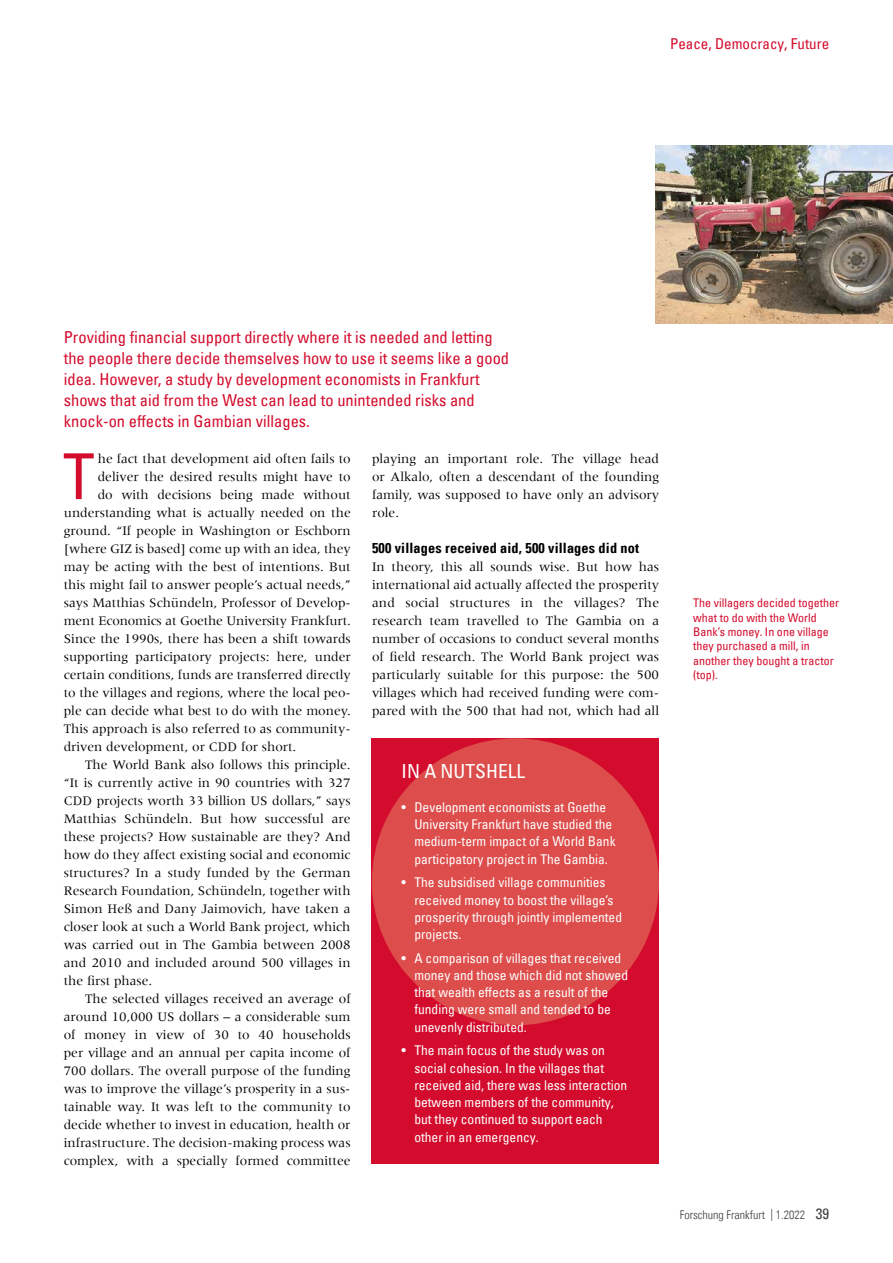
<style>
.page{position:relative;width:893px;height:1263px;background:#fff}
.page>*{position:absolute;margin:0;border:0;box-sizing:border-box;transform-origin:0 0}
.t1{font:condensed 63.3px "Univers Com 57";color:#d30b2c}
.t2{font:condensed 19.5px "Univers Com 57";color:#fff}
.t3{font:condensed 16.5px/21px "Univers Com 57";color:#d30b2c}
.t4{font:condensed 15px "Univers Com 57";color:#d30b2c}
.t5{font:14.25px "Univers Com 67 Bold Cond";letter-spacing:.01em;color:#000}
.t6{font:13.5px/18px "Meridien";color:#000;text-align:justify}
.t7{font:condensed 13.5px/17.2px "Univers Com 57";color:#fff}
.t8{font:condensed 12px/14.4px "Univers Com 57";color:#d30b2c}
.t9{font:12px "Univers Com 47 Light Cond";color:#3c3c3b}
.s1{font-family:"Univers Com 57";font-stretch:condensed;font-size:15px}
</style>
<div class="page">
<img style="left:655px;top:146px;width:238px;height:178px">
<div style="left:372px;top:738px;width:287px;height:426px;background:#d30b2c"></div>
<div style="left:372px;top:738px;width:287px;height:287px;background:#dc4d4b;border-radius:50%"></div>
<p class="t4" style="left:670px;top:34px;width:161px">Peace, Democracy, Future</p>
<p class="t3" style="left:64px;top:326px;width:447px">Providing financial support directly where it is needed and letting the people there decide themselves how to use it seems like a good idea. However, a study by development economists in Frankfurt shows that aid from the West can lead to unintended risks and knock-on effects in Gambian villages.</p>
<h1 class="t1" style="left:63px;top:436px;width:33px">T</h1>
<p class="t6" style="left:98px;top:450px;width:255px">he fact that development aid often fails to</p>
<p class="t6" style="left:98px;top:468px;width:255px">deliver the desired results might have to</p>
<p class="t6" style="left:98px;top:486px;width:255px">do with decisions being made without</p>
<p class="t6" style="left:64px;top:504px;width:289px">understanding what is actually needed on the</p>
<p class="t6" style="left:64px;top:522px;width:289px">ground. “If people in Washington or Eschborn</p>
<p class="t6" style="left:64px;top:540px;width:289px">[where GIZ is based] come up with an idea, they</p>
<p class="t6" style="left:64px;top:558px;width:289px">may be acting with the best of intentions. But</p>
<p class="t6" style="left:64px;top:576px;width:288px">this might fail to answer people’s actual needs,”</p>
<p class="t6" style="left:64px;top:594px;width:289px">says Matthias Schündeln, Professor of Develop-</p>
<p class="t6" style="left:64px;top:612px;width:289px">ment Economics at Goethe University Frankfurt.</p>
<p class="t6" style="left:64px;top:630px;width:289px">Since the 1990s, there has been a shift towards</p>
<p class="t6" style="left:64px;top:648px;width:289px">supporting participatory projects: here, under</p>
<p class="t6" style="left:64px;top:666px;width:289px">certain conditions, funds are transferred directly</p>
<p class="t6" style="left:64px;top:684px;width:289px">to the villages and regions, where the local peo-</p>
<p class="t6" style="left:64px;top:702px;width:289px">ple can decide what best to do with the money.</p>
<p class="t6" style="left:64px;top:720px;width:288px">This approach is also referred to as community-</p>
<p class="t6" style="left:64px;top:738px;width:234px">driven development, or CDD for short.</p>
<p class="t6" style="left:85px;top:756px;width:267px">The World Bank also follows this principle.</p>
<p class="t6" style="left:64px;top:774px;width:288px">“It is currently active in 90 countries with 327</p>
<p class="t6" style="left:64px;top:792px;width:288px">CDD projects worth 33 billion US dollars,” says</p>
<p class="t6" style="left:64px;top:810px;width:288px">Matthias Schündeln. But how successful are</p>
<p class="t6" style="left:64px;top:828px;width:288px">these projects? How sustainable are they? And</p>
<p class="t6" style="left:64px;top:846px;width:288px">how do they affect existing social and economic</p>
<p class="t6" style="left:64px;top:864px;width:288px">structures? In a study funded by the German</p>
<p class="t6" style="left:64px;top:882px;width:288px">Research Foundation, Schündeln, together with</p>
<p class="t6" style="left:64px;top:900px;width:288px">Simon Heß and Dany Jaimovich, have taken a</p>
<p class="t6" style="left:64px;top:918px;width:288px">closer look at such a World Bank project, which</p>
<p class="t6" style="left:64px;top:936px;width:288px">was carried out in The Gambia between 2008</p>
<p class="t6" style="left:64px;top:954px;width:288px">and 2010 and included around 500 villages in</p>
<p class="t6" style="left:64px;top:972px;width:90px">the first phase.</p>
<p class="t6" style="left:85px;top:990px;width:267px">The selected villages received an average of</p>
<p class="t6" style="left:64px;top:1008px;width:288px">around 10,000 US dollars – a considerable sum</p>
<p class="t6" style="left:64px;top:1026px;width:288px">of money in view of 30 to 40 households</p>
<p class="t6" style="left:64px;top:1044px;width:288px">per village and an annual per capita income of</p>
<p class="t6" style="left:64px;top:1061px;width:288px">700 dollars. The overall purpose of the funding</p>
<p class="t6" style="left:64px;top:1079px;width:288px">was to improve the village’s prosperity in a sus-</p>
<p class="t6" style="left:64px;top:1097px;width:288px">tainable way. It was left to the community to</p>
<p class="t6" style="left:64px;top:1115px;width:288px">decide whether to invest in education, health or</p>
<p class="t6" style="left:64px;top:1133px;width:288px">infrastructure. The decision-making process was</p>
<p class="t6" style="left:64px;top:1151px;width:288px">complex, with a specially formed committee</p>
<p class="t6" style="left:372px;top:449px;width:289px">playing an important role. The village head or Alkalo, often a descendant of the founding family, was supposed to have only an advisory role.</p>
<p class="t5" style="left:372px;top:539px;width:268px">500 villages received aid, 500 villages did not</p>
<p class="t6" style="left:372px;top:558px;width:289px">In theory, this all sounds wise. But how has international aid actually affected the prosperity and social structures in the villages? The research team travelled to The Gambia on a number of occasions to conduct several months of field research. The World Bank project was particularly suitable for this purpose: the 500 villages which had received funding were com&shy;pared with the 500 that had not, which had all</p>
<h2 class="t2" style="left:402px;top:758px;width:125px">IN A NUTSHELL</h2>
<p class="t7" style="left:414px;top:798px;width:203px;text-indent:-13px">• Development economists at Goethe University Frankfurt have studied the medium-term impact of a World Bank participatory project in The Gambia.</p>
<p class="t7" style="left:414px;top:874px;width:209px;text-indent:-13px">• The subsidised village communities received money to boost the village’s prosperity through jointly implemented projects.</p>
<p class="t7" style="left:414px;top:949px;width:215px;text-indent:-13px">• A comparison of villages that received money and those which did not showed that wealth effects as a result of the funding were small and tended to be unevenly distributed.</p>
<p class="t7" style="left:414px;top:1042px;width:214px;text-indent:-13px">• The main focus of the study was on social cohesion. In the villages that received aid, there was less interaction between members of the community, but they continued to support each other in an emergency.</p>
<p class="t8" style="left:693px;top:595px;width:147px">The villagers decided together what to do with the World<br>Bank’s money. In one village they purchased a mill, in another they bought a tractor (top).</p>
<p class="t9" style="left:680px;top:1208px;width:151px">Forschung Frankfurt | 1.2022 <span class="s1">39</span></p>
</div>
